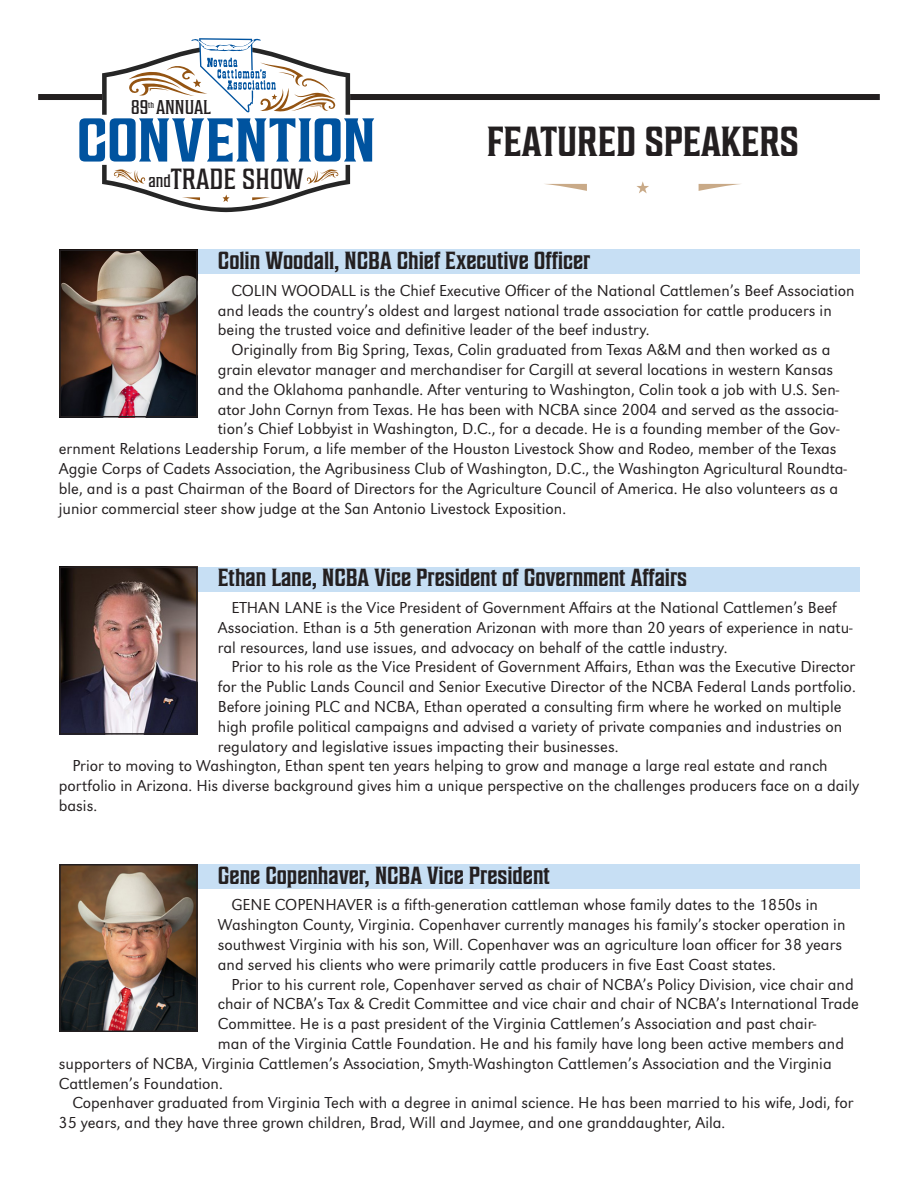
<style>
.page{position:relative;width:918px;height:1188px;background:#fff}
.page>*{position:absolute;margin:0;border:0;box-sizing:border-box;transform-origin:0 0}
.t1{font:61.65px "Sheepman";color:#00539f;scale:1.1 1}
.t2{font:42px "Sheepman";color:#231f20}
.t3{font:300 29.1px "Sheepman";color:#231f20}
.t4{font:24.75px "Sheepman";color:#231f20}
.t5{font:300 19.95px "Sheepman";color:#231f20}
.t6{font:300 16.5px/19.8px "URW Grotesk Pro";color:#231f20}
.t7{font:300 8.55px "Sheepman";color:#231f20}
.s1{font-size:18px}
</style>
<div class="page">
<div style="left:38px;top:94px;width:842px;height:6px;background:#231f20"></div>
<svg style="left:102px;top:38px;width:248px;height:174px"></svg>
<svg style="left:545px;top:184px;width:42px;height:7px"></svg>
<svg style="left:699px;top:184px;width:41px;height:7px"></svg>
<svg style="left:636px;top:181px;width:13px;height:12px"></svg>
<div style="left:59px;top:249px;width:800px;height:25px;background:#c7dff4"></div>
<img style="left:62px;top:252px;width:133px;height:162px">
<div style="left:59px;top:249px;width:139px;height:168px;border:2px solid #231f20"></div>
<div style="left:59px;top:567px;width:800px;height:24px;background:#c7dff4"></div>
<img style="left:62px;top:570px;width:133px;height:162px">
<div style="left:59px;top:567px;width:139px;height:168px;border:2px solid #231f20"></div>
<div style="left:59px;top:864px;width:800px;height:25px;background:#c7dff4"></div>
<img style="left:62px;top:867px;width:133px;height:162px">
<div style="left:59px;top:864px;width:139px;height:168px;border:2px solid #231f20"></div>
<p class="t5" style="left:131px;top:97px;width:81px">89 ANNUAL</p>
<p class="t7" style="left:148px;top:100px;width:7px">th</p>
<h1 class="t1" style="left:76px;top:108px;width:274px">CONVENTION</h1>
<h3 class="t3" style="left:149px;top:164px;width:156px"><span class="s1">and</span>TRADE SHOW</h3>
<h2 class="t2" style="left:487px;top:120px;width:313px">FEATURED SPEAKERS</h2>
<h3 class="t4" style="left:218px;top:248px;width:374px">Colin Woodall, NCBA Chief Executive Officer</h3>
<p class="t6" style="left:218px;top:281px;width:638px;text-indent:13px">COLIN WOODALL is the Chief Executive Officer of the National Cattlemen’s Beef Association and leads the country’s oldest and largest national trade association for cattle producers in being the trusted voice and definitive leader of the beef industry.</p>
<p class="t6" style="left:231px;top:340px;width:601px">Originally from Big Spring, Texas, Colin graduated from Texas A&amp;M and then worked as a</p>
<p class="t6" style="left:218px;top:360px;width:617px">grain elevator manager and merchandiser for Cargill at several locations in western Kansas</p>
<p class="t6" style="left:218px;top:380px;width:623px">and the Oklahoma panhandle. After venturing to Washington, Colin took a job with U.S. Sen-</p>
<p class="t6" style="left:218px;top:399px;width:622px">ator John Cornyn from Texas. He has been with NCBA since 2004 and served as the associa-</p>
<p class="t6" style="left:218px;top:419px;width:623px">tion’s Chief Lobbyist in Washington, D.C., for a decade. He is a founding member of the Gov-</p>
<p class="t6" style="left:59px;top:439px;width:779px">ernment Relations Leadership Forum, a life member of the Houston Livestock Show and Rodeo, member of the Texas</p>
<p class="t6" style="left:59px;top:459px;width:790px">Aggie Corps of Cadets Association, the Agribusiness Club of Washington, D.C., the Washington Agricultural Roundta-</p>
<p class="t6" style="left:59px;top:479px;width:781px">ble, and is a past Chairman of the Board of Directors for the Agriculture Council of America. He also volunteers as a</p>
<p class="t6" style="left:59px;top:498px;width:509px">junior commercial steer show judge at the San Antonio Livestock Exposition.</p>
<h3 class="t4" style="left:218px;top:565px;width:471px">Ethan Lane, NCBA Vice President of Government Affairs</h3>
<p class="t6" style="left:218px;top:598px;width:636px;text-indent:13px">ETHAN LANE is the Vice President of Government Affairs at the National Cattlemen’s Beef<br>Association. Ethan is a 5th generation Arizonan with more than 20 years of experience in natu&shy;ral resources, land use issues, and advocacy on behalf of the cattle industry.</p>
<p class="t6" style="left:231px;top:657px;width:625px">Prior to his role as the Vice President of Government Affairs, Ethan was the Executive Director</p>
<p class="t6" style="left:218px;top:677px;width:639px">for the Public Lands Council and Senior Executive Director of the NCBA Federal Lands portfolio.</p>
<p class="t6" style="left:218px;top:697px;width:625px">Before joining PLC and NCBA, Ethan operated a consulting firm where he worked on multiple</p>
<p class="t6" style="left:218px;top:717px;width:626px">high profile political campaigns and advised a variety of private companies and industries on</p>
<p class="t6" style="left:218px;top:736px;width:402px">regulatory and legislative issues impacting their businesses.</p>
<p class="t6" style="left:72px;top:756px;width:757px">Prior to moving to Washington, Ethan spent ten years helping to grow and manage a large real estate and ranch</p>
<p class="t6" style="left:59px;top:776px;width:802px">portfolio in Arizona. His diverse background gives him a unique perspective on the challenges producers face on a daily</p>
<p class="t6" style="left:59px;top:796px;width:40px">basis.</p>
<h3 class="t4" style="left:218px;top:862px;width:334px">Gene Copenhaver, NCBA Vice President</h3>
<p class="t6" style="left:218px;top:895px;width:629px;text-indent:13px">GENE COPENHAVER is a fifth-generation cattleman whose family dates to the 1850s in Washington County, Virginia. Copenhaver currently manages his family’s stocker operation in southwest Virginia with his son, Will. Copenhaver was an agriculture loan officer for 38 years and served his clients who were primarily cattle producers in five East Coast states.</p>
<p class="t6" style="left:231px;top:974px;width:624px">Prior to his current role, Copenhaver served as chair of NCBA’s Policy Division, vice chair and</p>
<p class="t6" style="left:218px;top:994px;width:643px">chair of NCBA’s Tax &amp; Credit Committee and vice chair and chair of NCBA’s International Trade</p>
<p class="t6" style="left:218px;top:1014px;width:600px">Committee. He is a past president of the Virginia Cattlemen’s Association and past chair-</p>
<p class="t6" style="left:218px;top:1034px;width:628px">man of the Virginia Cattle Foundation. He and his family have long been active members and</p>
<p class="t6" style="left:59px;top:1053px;width:774px">supporters of NCBA, Virginia Cattlemen’s Association, Smyth-Washington Cattlemen’s Association and the Virginia</p>
<p class="t6" style="left:59px;top:1073px;width:165px">Cattlemen’s Foundation.</p>
<p class="t6" style="left:72px;top:1093px;width:783px">Copenhaver graduated from Virginia Tech with a degree in animal science. He has been married to his wife, Jodi, for</p>
<p class="t6" style="left:59px;top:1113px;width:668px">35 years, and they have three grown children, Brad, Will and Jaymee, and one granddaughter, Aila.</p>
</div>
